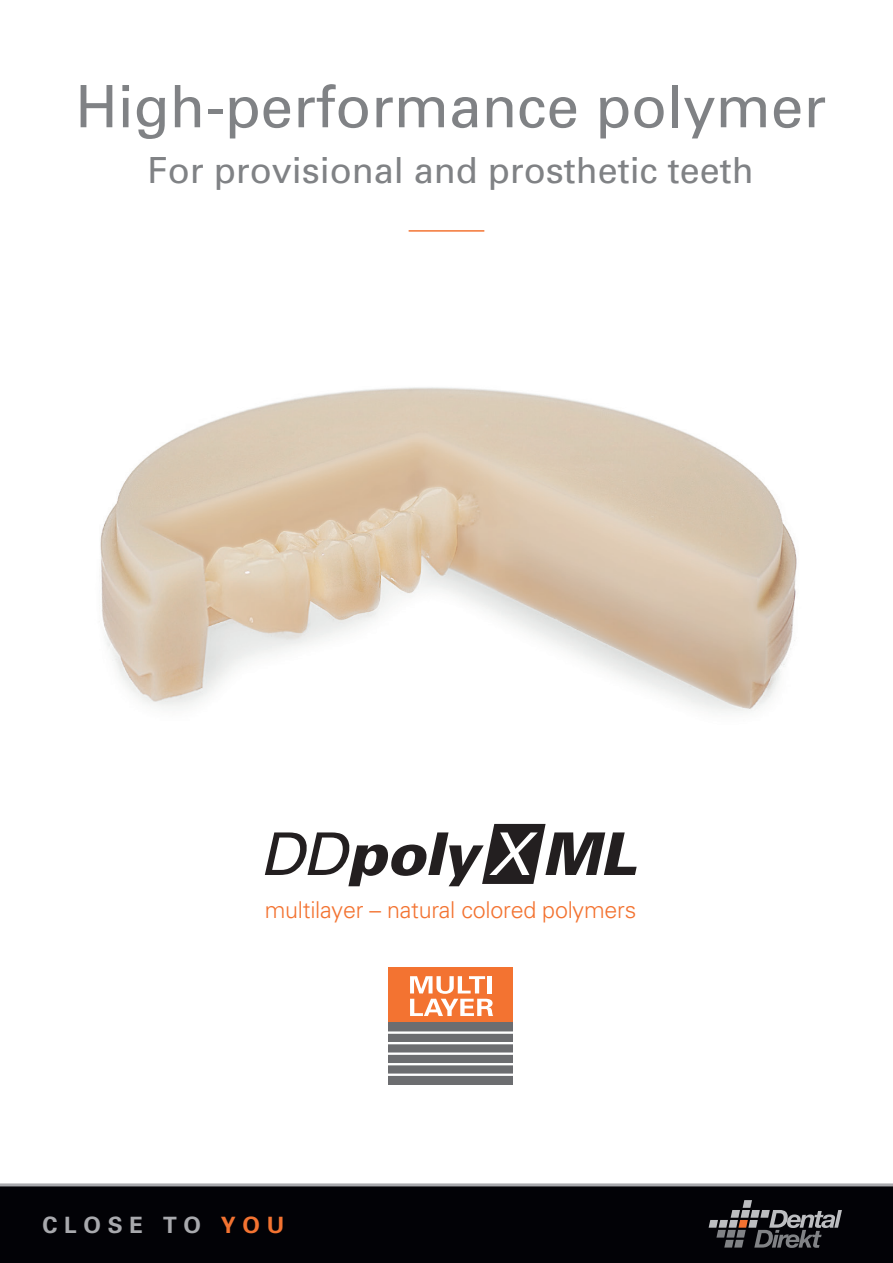
<style>
.page{position:relative;width:893px;height:1263px;background:#fff}
.page>*{position:absolute;margin:0;border:0;box-sizing:border-box;transform-origin:0 0}
.t1{font:58.5px "Univers";color:#808285}
.t2{font:36px "Univers";color:#808285}
.t3{font:300 23.25px "Univers";letter-spacing:-.01em;color:#f37331}
.t4{font:700 22.5px "Univers";letter-spacing:.3em;color:#a8a9ad}
.s1{color:#f37331}
</style>
<div class="page">
<img style="left:100px;top:387px;width:697px;height:325px">
<hr style="left:409px;top:230px;width:75px;height:2px;background:#f37331">
<div style="left:0;top:1186px;width:893px;height:77px;background:#020206"></div>
<svg style="left:709px;top:1200px;width:133px;height:48px"></svg>
<hr style="left:0;top:1183px;width:893px;height:3px;background:#a8a9ad">
<svg style="left:265px;top:824px;width:372px;height:62px"></svg>
<div style="left:388px;top:967px;width:125px;height:78px;background:#f37331"></div>
<div style="left:388px;top:1022px;width:125px;height:62px;background:#6c6d70"></div>
<hr style="left:388px;top:1031px;width:125px;height:3px;background:#fff">
<hr style="left:388px;top:1042px;width:125px;height:2px;background:#fff">
<hr style="left:388px;top:1052px;width:125px;height:3px;background:#fff">
<hr style="left:388px;top:1063px;width:125px;height:2px;background:#fff">
<hr style="left:388px;top:1073px;width:125px;height:3px;background:#fff">
<svg style="left:410px;top:976px;width:83px;height:40px"></svg>
<h1 class="t1" style="left:75px;top:70px;width:752px">High-performance polymer</h1>
<h2 class="t2" style="left:148px;top:148px;width:608px">For provisional and prosthetic teeth</h2>
<p class="t3" style="left:265px;top:896px;width:373px">multilayer – natural colored polymers</p>
<p class="t4" style="left:43px;top:1211px;width:243px">CLOSE TO <span class="s1">YOU</span></p>
</div>
